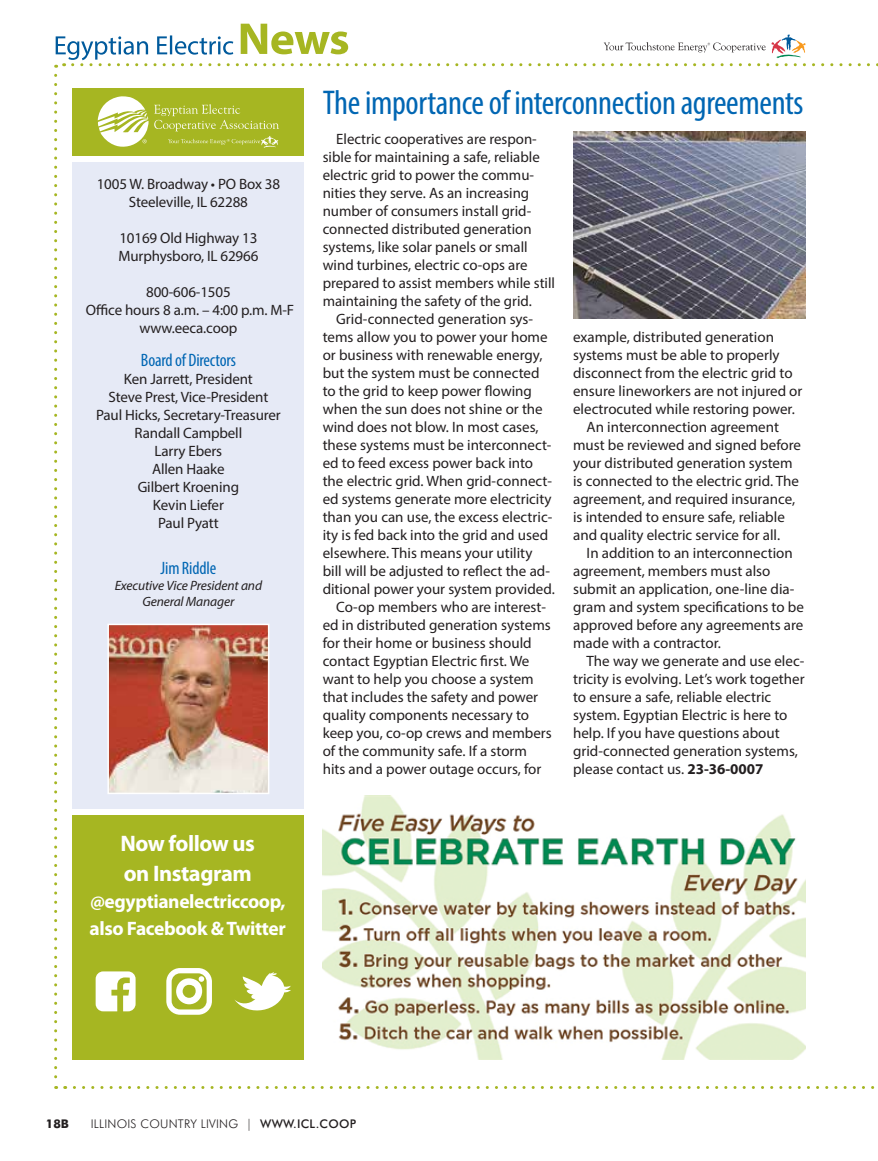
<style>
.page{position:relative;width:878px;height:1161px;background:#fff}
.page>*{position:absolute;margin:0;border:0;box-sizing:border-box;transform-origin:0 0}
.t1{font:condensed 34.5px "Myriad Pro";letter-spacing:-.01em;color:#0066b3}
.t2{font:700 22.5px/30px "Myriad Pro";letter-spacing:-.02em;color:#fff}
.t3{font:700 19.5px/27px "Myriad Pro";letter-spacing:-.02em;color:#fff}
.t4{font:condensed 18px "Myriad Pro";letter-spacing:-.01em;color:#0066b3}
.t5{font:15px/18px "Myriad Pro";color:#231f20;text-align:center}
.t6{font:italic 13.5px/16.2px "Myriad Pro";letter-spacing:-.01em;color:#231f20;text-align:center}
.t7{font:300 12px "Futura BT";letter-spacing:.02em;color:#231f20}
.t8{font:700 12px "Futura BT";color:#231f20}
.s1{font-weight:700}
.s2{font-weight:500}
</style>
<div class="page">
<svg style="left:65px;top:1086px;width:810px;height:3px"></svg>
<svg style="left:54px;top:75px;width:3px;height:1014px"></svg>
<svg style="left:56px;top:24px;width:822px;height:44px"></svg>
<div style="left:73px;top:88px;width:231px;height:68px;background:#a6b622"></div>
<div style="left:73px;top:162px;width:231px;height:646px;background:#e6eaf6"></div>
<svg style="left:98px;top:96px;width:50px;height:51px"></svg>
<svg style="left:154px;top:104px;width:125px;height:44px"></svg>
<img style="left:110px;top:627px;width:156px;height:164px">
<div style="left:107px;top:624px;width:162px;height:170px;border:2px solid #fff"></div>
<div style="left:72px;top:815px;width:231px;height:245px;background:#a6b622"></div>
<img style="left:323px;top:795px;width:483px;height:265px">
<img style="left:573px;top:131px;width:233px;height:187px">
<svg style="left:96px;top:971px;width:40px;height:40px"></svg>
<svg style="left:235px;top:972px;width:56px;height:39px"></svg>
<svg style="left:166px;top:968px;width:46px;height:47px"></svg>
<p class="t5" style="left:97px;top:175px;width:185px">1005 W. Broadway • PO Box 38<br>Steeleville, IL 62288</p>
<p class="t5" style="left:118px;top:229px;width:141px;text-align:left">10169 Old Highway 13<br>Murphysboro, IL 62966</p>
<p class="t5" style="left:86px;top:283px;width:210px">800-606-1505<br>Office hours 8 a.m. – 4:00 p.m. M-F www.eeca.coop</p>
<p class="t4" style="left:141px;top:349px;width:96px">Board of Directors</p>
<p class="t5" style="left:96px;top:370px;width:186px">Ken Jarrett, President<br>Steve Prest, Vice-President<br>Paul Hicks, Secretary-Treasurer<br>Randall Campbell<br>Larry Ebers<br>Allen Haake<br>Gilbert Kroening<br>Kevin Liefer<br>Paul Pyatt</p>
<p class="t4" style="left:160px;top:557px;width:57px">Jim Riddle</p>
<p class="t6" style="left:115px;top:577px;width:149px">Executive Vice President and<br>General Manager</p>
<h2 class="t2" style="left:120px;top:828px;width:136px">Now follow us on Instagram</h2>
<h3 class="t3" style="left:89px;top:888px;width:198px">@egyptianelectriccoop, also Facebook &amp; Twitter</h3>
<h1 class="t1" style="left:323px;top:82px;width:482px">The importance of interconnection agreements</h1>
<p class="t5" style="left:323px;top:130px;width:234px;text-align:left;text-indent:13px">Electric cooperatives are respon&shy;sible for maintaining a safe, reliable electric grid to power the commu&shy;nities they serve. As an increasing number of consumers install grid&shy;connected distributed generation systems, like solar panels or small wind turbines, electric co-ops are prepared to assist members while still maintaining the safety of the grid.</p>
<p class="t5" style="left:336px;top:310px;width:198px">Grid-connected generation sys-</p>
<p class="t5" style="left:323px;top:328px;width:226px">tems allow you to power your home</p>
<p class="t5" style="left:323px;top:346px;width:221px">or business with renewable energy,</p>
<p class="t5" style="left:323px;top:364px;width:218px">but the system must be connected</p>
<p class="t5" style="left:323px;top:382px;width:211px">to the grid to keep power flowing</p>
<p class="t5" style="left:323px;top:400px;width:222px">when the sun does not shine or the</p>
<p class="t5" style="left:323px;top:418px;width:217px">wind does not blow. In most cases,</p>
<p class="t5" style="left:323px;top:436px;width:230px">these systems must be interconnect-</p>
<p class="t5" style="left:323px;top:454px;width:212px">ed to feed excess power back into</p>
<p class="t5" style="left:323px;top:472px;width:231px">the electric grid. When grid-connect-</p>
<p class="t5" style="left:323px;top:490px;width:230px">ed systems generate more electricity</p>
<p class="t5" style="left:323px;top:508px;width:231px">than you can use, the excess electric-</p>
<p class="t5" style="left:323px;top:526px;width:227px">ity is fed back into the grid and used</p>
<p class="t5" style="left:323px;top:544px;width:211px">elsewhere. This means your utility</p>
<p class="t5" style="left:323px;top:562px;width:229px">bill will be adjusted to reflect the ad-</p>
<p class="t5" style="left:323px;top:580px;width:234px">ditional power your system provided.</p>
<p class="t5" style="left:336px;top:598px;width:211px">Co-op members who are interest-</p>
<p class="t5" style="left:323px;top:616px;width:229px">ed in distributed generation systems</p>
<p class="t5" style="left:323px;top:634px;width:210px">for their home or business should</p>
<p class="t5" style="left:323px;top:652px;width:208px">contact Egyptian Electric first. We</p>
<p class="t5" style="left:323px;top:670px;width:212px">want to help you choose a system</p>
<p class="t5" style="left:323px;top:688px;width:217px">that includes the safety and power</p>
<p class="t5" style="left:323px;top:706px;width:208px">quality components necessary to</p>
<p class="t5" style="left:323px;top:724px;width:230px">keep you, co-op crews and members</p>
<p class="t5" style="left:323px;top:742px;width:206px">of the community safe. If a storm</p>
<p class="t5" style="left:323px;top:760px;width:220px">hits and a power outage occurs, for</p>
<p class="t5" style="left:573px;top:328px;width:202px">example, distributed generation</p>
<p class="t5" style="left:573px;top:346px;width:208px">systems must be able to properly</p>
<p class="t5" style="left:573px;top:364px;width:221px">disconnect from the electric grid to</p>
<p class="t5" style="left:573px;top:382px;width:231px">ensure lineworkers are not injured or</p>
<p class="t5" style="left:573px;top:400px;width:223px">electrocuted while restoring power.</p>
<p class="t5" style="left:586px;top:418px;width:194px">An interconnection agreement</p>
<p class="t5" style="left:573px;top:436px;width:229px">must be reviewed and signed before</p>
<p class="t5" style="left:573px;top:454px;width:221px">your distributed generation system</p>
<p class="t5" style="left:573px;top:472px;width:227px">is connected to the electric grid. The</p>
<p class="t5" style="left:573px;top:490px;width:223px">agreement, and required insurance,</p>
<p class="t5" style="left:573px;top:508px;width:213px">is intended to ensure safe, reliable</p>
<p class="t5" style="left:573px;top:526px;width:208px">and quality electric service for all.</p>
<p class="t5" style="left:586px;top:544px;width:208px">In addition to an interconnection</p>
<p class="t5" style="left:573px;top:562px;width:199px">agreement, members must also</p>
<p class="t5" style="left:573px;top:580px;width:223px">submit an application, one-line dia-</p>
<p class="t5" style="left:573px;top:598px;width:232px">gram and system specifications to be</p>
<p class="t5" style="left:573px;top:616px;width:232px">approved before any agreements are</p>
<p class="t5" style="left:573px;top:634px;width:149px">made with a contractor.</p>
<p class="t5" style="left:586px;top:652px;width:219px">The way we generate and use elec-</p>
<p class="t5" style="left:573px;top:670px;width:233px">tricity is evolving. Let’s work together</p>
<p class="t5" style="left:573px;top:688px;width:200px">to ensure a safe, reliable electric</p>
<p class="t5" style="left:573px;top:706px;width:216px">system. Egyptian Electric is here to</p>
<p class="t5" style="left:573px;top:724px;width:208px">help. If you have questions about</p>
<p class="t5" style="left:573px;top:742px;width:226px">grid-connected generation systems,</p>
<p class="t5" style="left:573px;top:760px;width:192px">please contact us. <span class="s1">23-36-0007</span></p>
<p class="t8" style="left:46px;top:1116px;width:25px">18b</p>
<p class="t7" style="left:91px;top:1116px;width:267px">ILLINOIS COUNTRY LIVING | <span class="s2">WWW.ICL.COOP</span></p>
</div>
